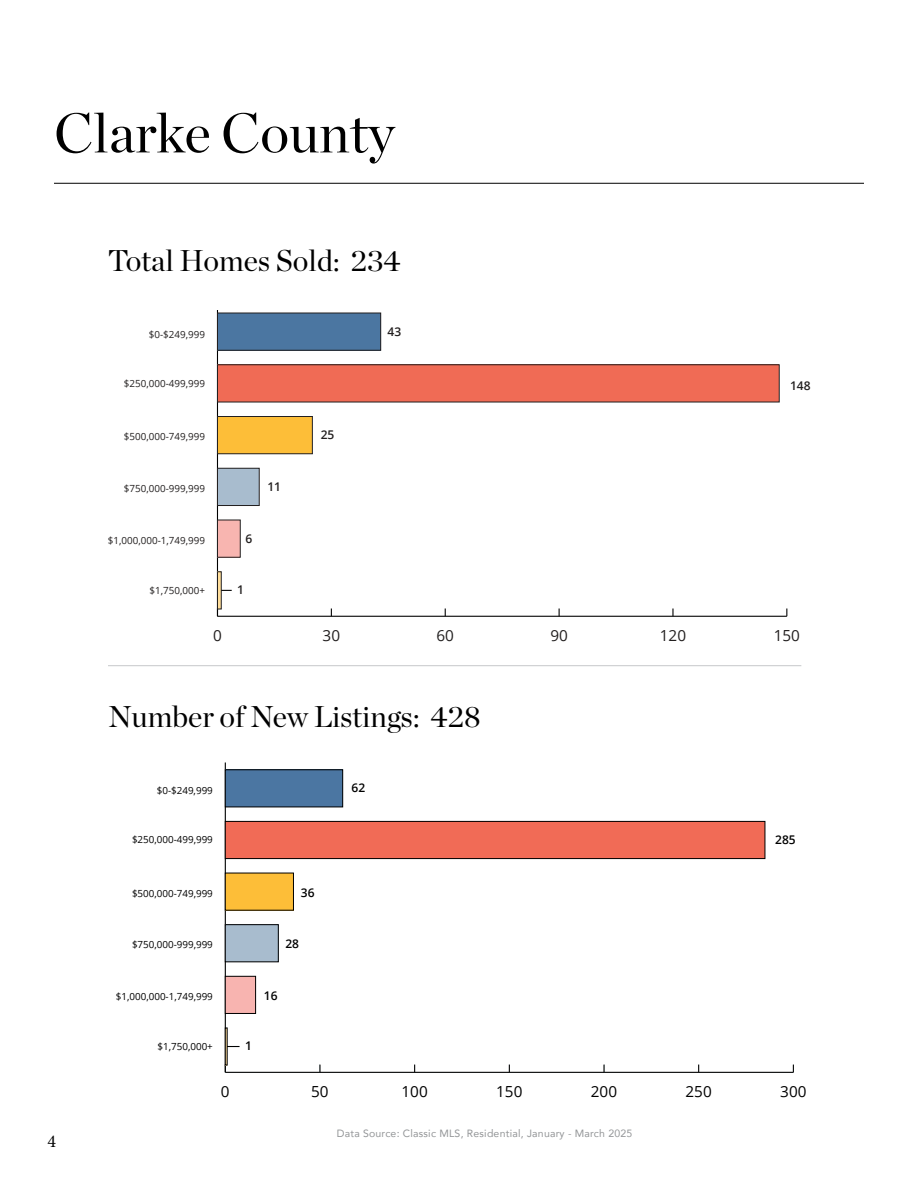
<style>
.page{position:relative;width:918px;height:1188px;background:#fff}
.page>*{position:absolute;margin:0;border:0;box-sizing:border-box;transform-origin:0 0}
.t1{font:55.5px "Chronicle Display";color:#000}
.t2{font:30px "Chronicle Display";color:#000}
.t3{font:18px "Minion Pro";color:#000}
.t4{font:15.3px "Open Sans";color:#000}
.t5{font:15.3px "Open Sans";color:#221f1f}
.t6{font:600 12px "Open Sans";color:#000}
.t7{font:600 12px "Open Sans";color:#221f1f}
.t8{font:10.5px "Avenir";letter-spacing:.02em;color:#939597}
.t9{font:9.9px "Open Sans";color:#221f1f}
.t10{font:9.75px "Open Sans";color:#000}
</style>
<div class="page">
<hr style="left:217px;top:616px;width:570px;height:1px;background:#000">
<svg style="left:672px;top:609px;width:2px;height:7px"></svg>
<hr style="left:217px;top:310px;width:1px;height:306px;background:#000">
<div style="left:217px;top:313px;width:164px;height:37px;background:#4b76a1"></div>
<div style="left:217px;top:365px;width:562px;height:37px;background:#f06b55"></div>
<div style="left:217px;top:417px;width:95px;height:37px;background:#fdbe38"></div>
<div style="left:217px;top:416px;width:95px;height:38px;border:1px solid #221f1f"></div>
<div style="left:217px;top:468px;width:42px;height:38px;background:#a8bcce"></div>
<div style="left:217px;top:468px;width:42px;height:38px;border:1px solid #221f1f"></div>
<div style="left:217px;top:520px;width:23px;height:37px;background:#f8b5b0"></div>
<div style="left:217px;top:520px;width:23px;height:37px;border:1px solid #221f1f"></div>
<div style="left:217px;top:572px;width:4px;height:37px;border:1px solid #221f1f"></div>
<hr style="left:108px;top:665px;width:693px;height:1px;background:#c6c8ca">
<hr style="left:225px;top:1072px;width:568px;height:1px;background:#000">
<svg style="left:319px;top:1065px;width:2px;height:7px"></svg>
<svg style="left:603px;top:1065px;width:2px;height:7px"></svg>
<hr style="left:225px;top:763px;width:1px;height:309px;background:#000">
<svg style="left:227px;top:1046px;width:13px;height:1px"></svg>
<div style="left:225px;top:770px;width:118px;height:37px;background:#4b76a2"></div>
<div style="left:225px;top:821px;width:540px;height:38px;background:#f16b56"></div>
<div style="left:225px;top:821px;width:540px;height:38px;border:1px solid #000"></div>
<div style="left:225px;top:873px;width:68px;height:37px;background:#fdbe38"></div>
<div style="left:225px;top:873px;width:69px;height:37px;border:1px solid #000"></div>
<div style="left:225px;top:925px;width:53px;height:37px;background:#a8bcce"></div>
<div style="left:225px;top:976px;width:31px;height:37px;background:#f8b4b0"></div>
<div style="left:225px;top:976px;width:31px;height:38px;border:1px solid #000"></div>
<div style="left:225px;top:1028px;width:2px;height:37px;border:1px solid #000"></div>
<hr style="left:54px;top:183px;width:810px;height:1px;background:#000">
<h1 class="t1" style="left:54px;top:90px;width:342px">Clarke County</h1>
<h2 class="t2" style="left:108px;top:238px;width:294px">Total Homes Sold: 234</h2>
<p class="t9" style="left:149px;top:327px;width:58px">$0-$249,999</p>
<p class="t7" style="left:388px;top:324px;width:15px">43</p>
<p class="t9" style="left:124px;top:376px;width:83px">$250,000-499,999</p>
<p class="t7" style="left:790px;top:377px;width:22px">148</p>
<p class="t9" style="left:124px;top:430px;width:83px">$500,000-749,999</p>
<p class="t7" style="left:321px;top:427px;width:15px">25</p>
<p class="t9" style="left:124px;top:481px;width:83px">$750,000-999,999</p>
<p class="t7" style="left:267px;top:479px;width:15px">11</p>
<p class="t9" style="left:108px;top:533px;width:99px">$1,000,000-1,749,999</p>
<p class="t7" style="left:246px;top:530px;width:8px">6</p>
<p class="t9" style="left:150px;top:583px;width:57px">$1,750,000+</p>
<p class="t7" style="left:237px;top:582px;width:8px">1</p>
<h3 class="t5" style="left:213px;top:625px;width:10px">0</h3>
<h3 class="t5" style="left:323px;top:625px;width:19px">30</h3>
<h3 class="t5" style="left:436px;top:625px;width:19px">60</h3>
<h3 class="t5" style="left:550px;top:625px;width:19px">90</h3>
<h3 class="t5" style="left:660px;top:625px;width:28px">120</h3>
<h3 class="t5" style="left:774px;top:625px;width:28px">150</h3>
<h2 class="t2" style="left:108px;top:693px;width:374px">Number of New Listings: 428</h2>
<h3 class="t3" style="left:48px;top:1129px;width:10px">4</h3>
<p class="t10" style="left:157px;top:784px;width:58px">$0-$249,999</p>
<p class="t10" style="left:132px;top:833px;width:82px">$250,000-499,999</p>
<p class="t6" style="left:352px;top:780px;width:15px">62</p>
<p class="t6" style="left:775px;top:832px;width:22px">285</p>
<p class="t10" style="left:132px;top:886px;width:82px">$500,000-749,999</p>
<p class="t10" style="left:132px;top:938px;width:82px">$750,000-999,999</p>
<p class="t6" style="left:301px;top:884px;width:15px">36</p>
<p class="t6" style="left:285px;top:935px;width:15px">28</p>
<p class="t10" style="left:116px;top:990px;width:98px">$1,000,000-1,749,999</p>
<p class="t6" style="left:264px;top:987px;width:15px">16</p>
<p class="t10" style="left:158px;top:1040px;width:57px">$1,750,000+</p>
<p class="t6" style="left:245px;top:1038px;width:8px">1</p>
<h3 class="t4" style="left:221px;top:1081px;width:10px">0</h3>
<h3 class="t4" style="left:311px;top:1081px;width:19px">50</h3>
<h3 class="t4" style="left:402px;top:1081px;width:28px">100</h3>
<h3 class="t4" style="left:496px;top:1081px;width:28px">150</h3>
<h3 class="t4" style="left:591px;top:1081px;width:28px">200</h3>
<h3 class="t4" style="left:686px;top:1081px;width:28px">250</h3>
<h3 class="t4" style="left:780px;top:1081px;width:28px">300</h3>
<p class="t8" style="left:337px;top:1125px;width:297px">Data Source: Classic MLS, Residential, January - March 2025</p>
</div>
